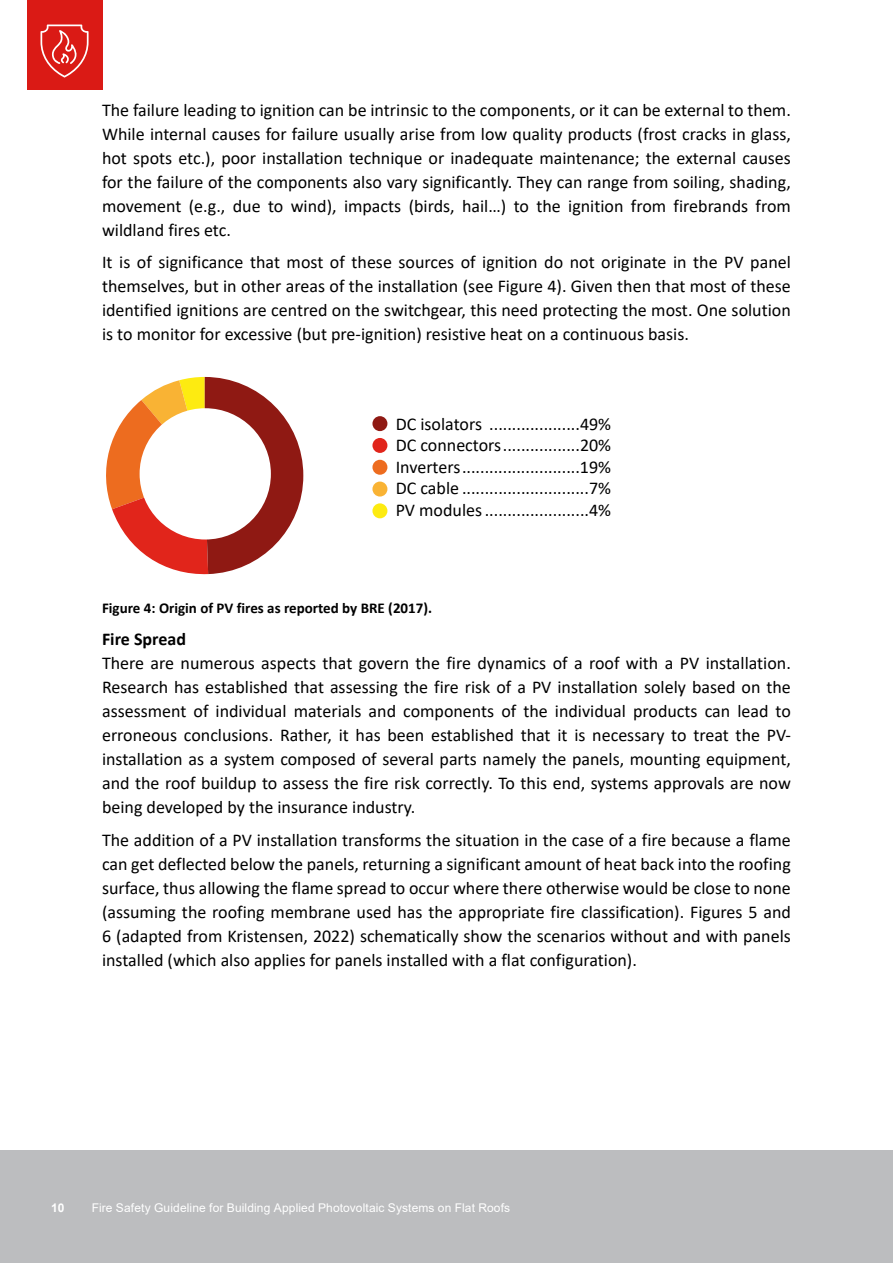
<style>
.page{position:relative;width:893px;height:1263px;background:#fff}
.page>*{position:absolute;margin:0;border:0;box-sizing:border-box;transform-origin:0 0}
.t1{font:18px/24px "Calibri";color:#000;text-align:justify}
.t2{font:700 18px "Calibri";color:#000}
.t3{font:700 15px "Calibri";color:#000}
.t4{font:12px "Arial";letter-spacing:.01em;color:#fff}
.t5{font:700 12px "Arial";color:#fff}
</style>
<div class="page">
<div style="left:0;top:1150px;width:893px;height:113px;background:#bcbdbf"></div>
<div style="left:27px;top:0;width:75px;height:89px;background:#da1a15"></div>
<svg style="left:41px;top:25px;width:48px;height:53px"></svg>
<svg style="left:106px;top:377px;width:197px;height:198px"></svg>
<div style="left:140px;top:408px;width:131px;height:131px;background:#fff;border-radius:50%"></div>
<div style="left:372px;top:416px;width:15px;height:15px;background:#8f1913;border-radius:50%"></div>
<div style="left:372px;top:438px;width:15px;height:15px;background:#e1251b;border-radius:50%"></div>
<div style="left:372px;top:460px;width:15px;height:15px;background:#ed6c1f;border-radius:50%"></div>
<div style="left:372px;top:482px;width:15px;height:14px;background:#f9b334;border-radius:50%"></div>
<div style="left:372px;top:503px;width:15px;height:15px;background:#fdeb11;border-radius:50%"></div>
<p class="t1" style="left:102px;top:97px;width:690px">The failure leading to ignition can be intrinsic to the components, or it can be external to them.<br>While internal causes for failure usually arise from low quality products (frost cracks in glass, hot spots etc.), poor installation technique or inadequate maintenance; the external causes for the failure of the components also vary significantly. They can range from soiling, shading, movement (e.g., due to wind), impacts (birds, hail…) to the ignition from firebrands from wildland fires etc.</p>
<p class="t1" style="left:102px;top:250px;width:690px">It is of significance that most of these sources of ignition do not originate in the PV panel themselves, but in other areas of the installation (see Figure 4). Given then that most of these identified ignitions are centred on the switchgear, this need protecting the most. One solution is to monitor for excessive (but pre-ignition) resistive heat on a continuous basis.</p>
<p class="t1" style="left:396px;top:412px;width:217px;line-height:21.6px">DC isolators ....................49% DC connectors.................20% Inverters..........................19% DC cable ............................7% PV modules.......................4%</p>
<p class="t3" style="left:102px;top:597px;width:332px">Figure 4: Origin of PV fires as reported by BRE (2017).</p>
<p class="t2" style="left:102px;top:626px;width:85px">Fire Spread</p>
<p class="t1" style="left:102px;top:651px;width:690px">There are numerous aspects that govern the fire dynamics of a roof with a PV installation.<br>Research has established that assessing the fire risk of a PV installation solely based on the assessment of individual materials and components of the individual products can lead to erroneous conclusions. Rather, it has been established that it is necessary to treat the PV&shy;installation as a system composed of several parts namely the panels, mounting equipment, and the roof buildup to assess the fire risk correctly. To this end, systems approvals are now being developed by the insurance industry.</p>
<p class="t1" style="left:102px;top:827px;width:690px">The addition of a PV installation transforms the situation in the case of a fire because a flame can get deflected below the panels, returning a significant amount of heat back into the roofing surface, thus allowing the flame spread to occur where there otherwise would be close to none (assuming the roofing membrane used has the appropriate fire classification). Figures 5 and 6 (adapted from Kristensen, 2022) schematically show the scenarios without and with panels installed (which also applies for panels installed with a flat configuration).</p>
<p class="t5" style="left:51px;top:1199px;width:15px">10</p>
<p class="t4" style="left:92px;top:1199px;width:420px">Fire Safety Guideline for Building Applied Photovoltaic Systems on Flat Roofs</p>
</div>
